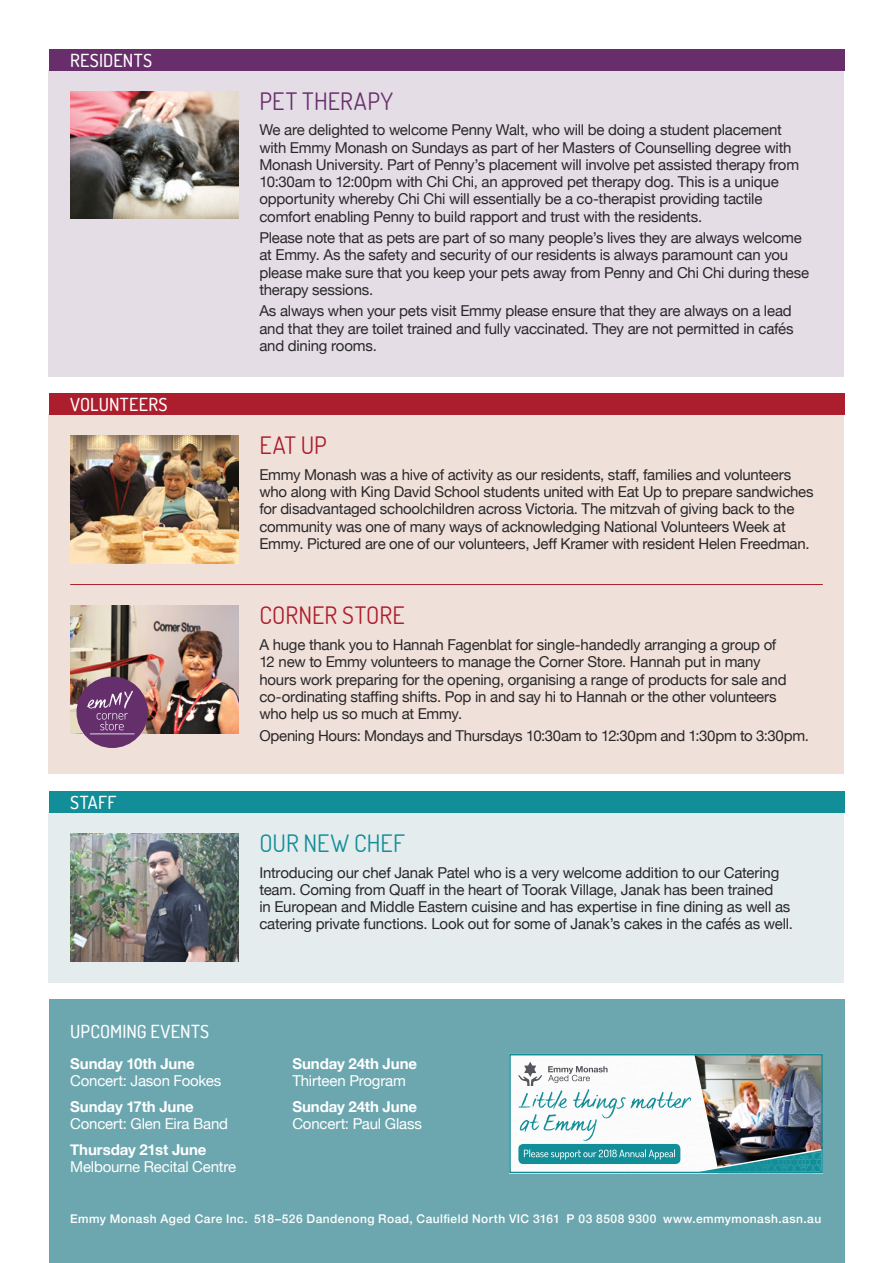
<style>
.page{position:relative;width:893px;height:1263px;background:#fff}
.page>*{position:absolute;margin:0;border:0;box-sizing:border-box;transform-origin:0 0}
.t1{font:24px "Dosis";letter-spacing:.005em;color:#ac1e2d}
.t2{font:24px "Dosis";letter-spacing:.02em;color:#672e6b}
.t3{font:24px "Dosis";letter-spacing:-.005em;color:#128e98}
.t4{font:500 18px "Dosis";letter-spacing:.015em;color:#fff}
.t5{font:15px/17.2px "Helvetica Neue";letter-spacing:-.015em;color:#292829}
.t6{font:15px "Helvetica Neue";letter-spacing:-.01em;color:#fff}
.t7{font:700 15px "Helvetica Neue";letter-spacing:-.005em;color:#fff}
.t8{font:500 12px "Helvetica Neue";letter-spacing:.04em;color:#fff}
</style>
<div class="page">
<div style="left:49px;top:415px;width:795px;height:359px;background:#f0e0da"></div>
<div style="left:49px;top:393px;width:795px;height:22px;background:#ac1e2d"></div>
<img style="left:70px;top:606px;width:168px;height:127px">
<hr style="left:70px;top:584px;width:753px;height:1px;background:#ac1e2d">
<div style="left:49px;top:70px;width:795px;height:306px;background:#e4dde5"></div>
<div style="left:49px;top:49px;width:795px;height:21px;background:#672e6b"></div>
<img style="left:70px;top:436px;width:168px;height:127px">
<img style="left:70px;top:91px;width:168px;height:128px">
<div style="left:49px;top:812px;width:795px;height:170px;background:#e5eced"></div>
<img style="left:70px;top:833px;width:168px;height:128px">
<div style="left:49px;top:791px;width:795px;height:21px;background:#128e98"></div>
<div style="left:49px;top:999px;width:795px;height:264px;background:#6ca7b0"></div>
<div style="left:512px;top:1057px;width:182px;height:113px;background:#fbfbfb"></div>
<img style="left:694px;top:1057px;width:126px;height:91px">
<div style="left:509px;top:1054px;width:314px;height:119px;border:2px solid #128e98"></div>
<svg style="left:518px;top:1062px;width:173px;height:79px;background:#e4edee"></svg>
<div style="left:518px;top:1144px;width:162px;height:20px;background:#128e98;border-radius:5px"></div>
<svg style="left:524px;top:1148px;width:299px;height:26px"></svg>
<div style="left:77px;top:676px;width:71px;height:72px;background:#652f6c;border-radius:50%"></div>
<hr style="left:90px;top:733px;width:45px;height:1px;background:#fff">
<svg style="left:87px;top:691px;width:46px;height:39px"></svg>
<p class="t4" style="left:70px;top:48px;width:83px">RESIDENTS</p>
<p class="t4" style="left:70px;top:393px;width:99px">VOLUNTEERS</p>
<p class="t4" style="left:70px;top:790px;width:48px">STAFF</p>
<h1 class="t2" style="left:259px;top:85px;width:135px">PET THERAPY</h1>
<p class="t5" style="left:259px;top:122px;width:541px">We are delighted to welcome Penny Walt, who will be doing a student placement with Emmy Monash on Sundays as part of her Masters of Counselling degree with Monash University. Part of Penny’s placement will involve pet assisted therapy from 10:30am to 12:00pm with Chi Chi, an approved pet therapy dog. This is a unique opportunity whereby Chi Chi will essentially be a co-therapist providing tactile comfort enabling Penny to build rapport and trust with the residents.</p>
<p class="t5" style="left:259px;top:230px;width:551px">Please note that as pets are part of so many people’s lives they are always welcome at Emmy. As the safety and security of our residents is always paramount can you please make sure that you keep your pets away from Penny and Chi Chi during these therapy sessions.</p>
<p class="t5" style="left:259px;top:303px;width:536px">As always when your pets visit Emmy please ensure that they are always on a lead and that they are toilet trained and fully vaccinated. They are not permitted in cafés and dining rooms.</p>
<h1 class="t1" style="left:259px;top:430px;width:69px">EAT UP</h1>
<p class="t5" style="left:259px;top:467px;width:556px">Emmy Monash was a hive of activity as our residents, staff, families and volunteers who along with King David School students united with Eat Up to prepare sandwiches for disadvantaged schoolchildren across Victoria. The mitzvah of giving back to the community was one of many ways of acknowledging National Volunteers Week at Emmy. Pictured are one of our volunteers, Jeff Kramer with resident Helen Freedman.</p>
<h1 class="t1" style="left:259px;top:600px;width:147px">CORNER STORE</h1>
<p class="t5" style="left:259px;top:637px;width:529px">A huge thank you to Hannah Fagenblat for single-handedly arranging a group of 12 new to Emmy volunteers to manage the Corner Store. Hannah put in many hours work preparing for the opening, organising a range of products for sale and co-ordinating staffing shifts. Pop in and say hi to Hannah or the other volunteers who help us so much at Emmy.</p>
<p class="t5" style="left:259px;top:727px;width:551px">Opening Hours: Mondays and Thursdays 10:30am to 12:30pm and 1:30pm to 3:30pm.</p>
<h1 class="t3" style="left:259px;top:827px;width:147px">OUR NEW CHEF</h1>
<p class="t5" style="left:259px;top:864px;width:535px">Introducing our chef Janak Patel who is a very welcome addition to our Catering team. Coming from Quaff in the heart of Toorak Village, Janak has been trained<br>in European and Middle Eastern cuisine and has expertise in fine dining as well as catering private functions. Look out for some of Janak’s cakes in the cafés as well.</p>
<p class="t4" style="left:70px;top:1019px;width:141px">UPCOMING EVENTS</p>
<p class="t7" style="left:70px;top:1051px;width:126px">Sunday 10th June</p>
<p class="t6" style="left:70px;top:1070px;width:153px">Concert: Jason Fookes</p>
<p class="t7" style="left:70px;top:1094px;width:125px">Sunday 17th June</p>
<p class="t6" style="left:70px;top:1113px;width:159px">Concert: Glen Eira Band</p>
<p class="t7" style="left:70px;top:1137px;width:138px">Thursday 21st June</p>
<p class="t6" style="left:70px;top:1156px;width:168px">Melbourne Recital Centre</p>
<p class="t7" style="left:292px;top:1051px;width:126px">Sunday 24th June</p>
<p class="t6" style="left:292px;top:1070px;width:115px">Thirteen Program</p>
<p class="t7" style="left:292px;top:1094px;width:126px">Sunday 24th June</p>
<p class="t6" style="left:292px;top:1113px;width:131px">Concert: Paul Glass</p>
<p class="t8" style="left:70px;top:1209px;width:753px">Emmy Monash Aged Care Inc. 518–526 Dandenong Road, Caulfield North VIC 3161 P 03 8508 9300 www.emmymonash.asn.au</p>
</div>
